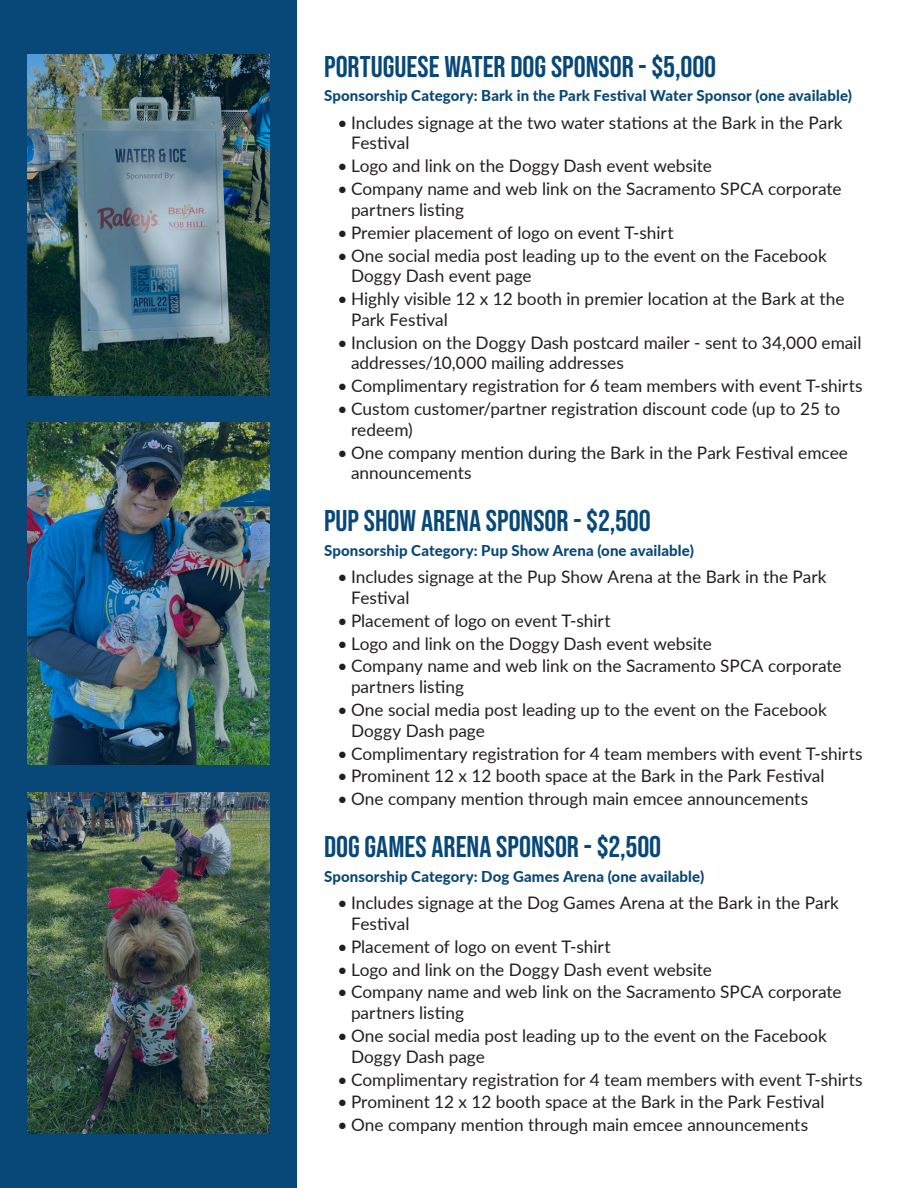
<style>
.page{position:relative;width:918px;height:1188px;background:#fff}
.page>*{position:absolute;margin:0;border:0;box-sizing:border-box;transform-origin:0 0}
.Sponsor_Name{font:30px "Bebas Neue";color:#084878}
.t1{font:17.25px/20.7px "Lato";color:#231f20}
.Sponsor_Level_Descri{font:800 15px "Lato";letter-spacing:.01em;color:#084878}
</style>
<div class="page">
<img style="left:0;top:0;width:297px;height:1188px">
<p class="Sponsor_Name" style="left:324px;top:49px;width:394px">PORTUGUESE WATER DOG SPONSOR - $5,000</p>
<p class="Sponsor_Level_Descri" style="left:324px;top:85px;width:530px">Sponsorship Category: Bark in the Park Festival Water Sponsor (one available)</p>
<p class="t1" style="left:351px;top:111px;width:493px;text-indent:-14px">• Includes signage at the two water stations at the Bark in the Park<br>Festival</p>
<p class="t1" style="left:338px;top:155px;width:376px">• Logo and link on the Doggy Dash event website</p>
<p class="t1" style="left:351px;top:178px;width:492px;text-indent:-14px">• Company name and web link on the Sacramento SPCA corporate partners listing</p>
<p class="t1" style="left:338px;top:221px;width:338px">• Premier placement of logo on event T-shirt</p>
<p class="t1" style="left:351px;top:244px;width:477px;text-indent:-14px">• One social media post leading up to the event on the Facebook<br>Doggy Dash event page</p>
<p class="t1" style="left:351px;top:288px;width:495px;text-indent:-14px">• Highly visible 12 x 12 booth in premier location at the Bark at the<br>Park Festival</p>
<p class="t1" style="left:351px;top:331px;width:512px;text-indent:-14px">• Inclusion on the Doggy Dash postcard mailer - sent to 34,000 email addresses/10,000 mailing addresses</p>
<p class="t1" style="left:338px;top:375px;width:527px">• Complimentary registration for 6 team members with event T-shirts</p>
<p class="t1" style="left:351px;top:398px;width:491px;text-indent:-14px">• Custom customer/partner registration discount code (up to 25 to redeem)</p>
<p class="t1" style="left:351px;top:441px;width:498px;text-indent:-14px">• One company mention during the Bark in the Park Festival emcee announcements</p>
<p class="Sponsor_Name" style="left:324px;top:504px;width:328px">PUP SHOW ARENA SPONSOR - $2,500</p>
<p class="Sponsor_Level_Descri" style="left:324px;top:539px;width:371px">Sponsorship Category: Pup Show Arena (one available)</p>
<p class="t1" style="left:351px;top:566px;width:477px;text-indent:-14px">• Includes signage at the Pup Show Arena at the Bark in the Park<br>Festival</p>
<p class="t1" style="left:338px;top:609px;width:275px">• Placement of logo on event T-shirt</p>
<p class="t1" style="left:338px;top:632px;width:376px">• Logo and link on the Doggy Dash event website</p>
<p class="t1" style="left:351px;top:655px;width:492px;text-indent:-14px">• Company name and web link on the Sacramento SPCA corporate partners listing</p>
<p class="t1" style="left:351px;top:699px;width:477px;text-indent:-14px">• One social media post leading up to the event on the Facebook<br>Doggy Dash page</p>
<p class="t1" style="left:338px;top:742px;width:527px">• Complimentary registration for 4 team members with event T-shirts</p>
<p class="t1" style="left:338px;top:765px;width:489px">• Prominent 12 x 12 booth space at the Bark in the Park Festival</p>
<p class="t1" style="left:338px;top:788px;width:472px">• One company mention through main emcee announcements</p>
<p class="Sponsor_Name" style="left:324px;top:830px;width:339px">DOG GAMES ARENA SPONSOR - $2,500</p>
<p class="Sponsor_Level_Descri" style="left:324px;top:865px;width:382px">Sponsorship Category: Dog Games Arena (one available)</p>
<p class="t1" style="left:351px;top:892px;width:489px;text-indent:-14px">• Includes signage at the Dog Games Arena at the Bark in the Park<br>Festival</p>
<p class="t1" style="left:338px;top:935px;width:275px">• Placement of logo on event T-shirt</p>
<p class="t1" style="left:338px;top:958px;width:376px">• Logo and link on the Doggy Dash event website</p>
<p class="t1" style="left:351px;top:981px;width:492px;text-indent:-14px">• Company name and web link on the Sacramento SPCA corporate partners listing</p>
<p class="t1" style="left:351px;top:1025px;width:477px;text-indent:-14px">• One social media post leading up to the event on the Facebook<br>Doggy Dash page</p>
<p class="t1" style="left:338px;top:1068px;width:527px">• Complimentary registration for 4 team members with event T-shirts</p>
<p class="t1" style="left:338px;top:1091px;width:489px">• Prominent 12 x 12 booth space at the Bark in the Park Festival</p>
<p class="t1" style="left:338px;top:1114px;width:472px">• One company mention through main emcee announcements</p>
</div>
